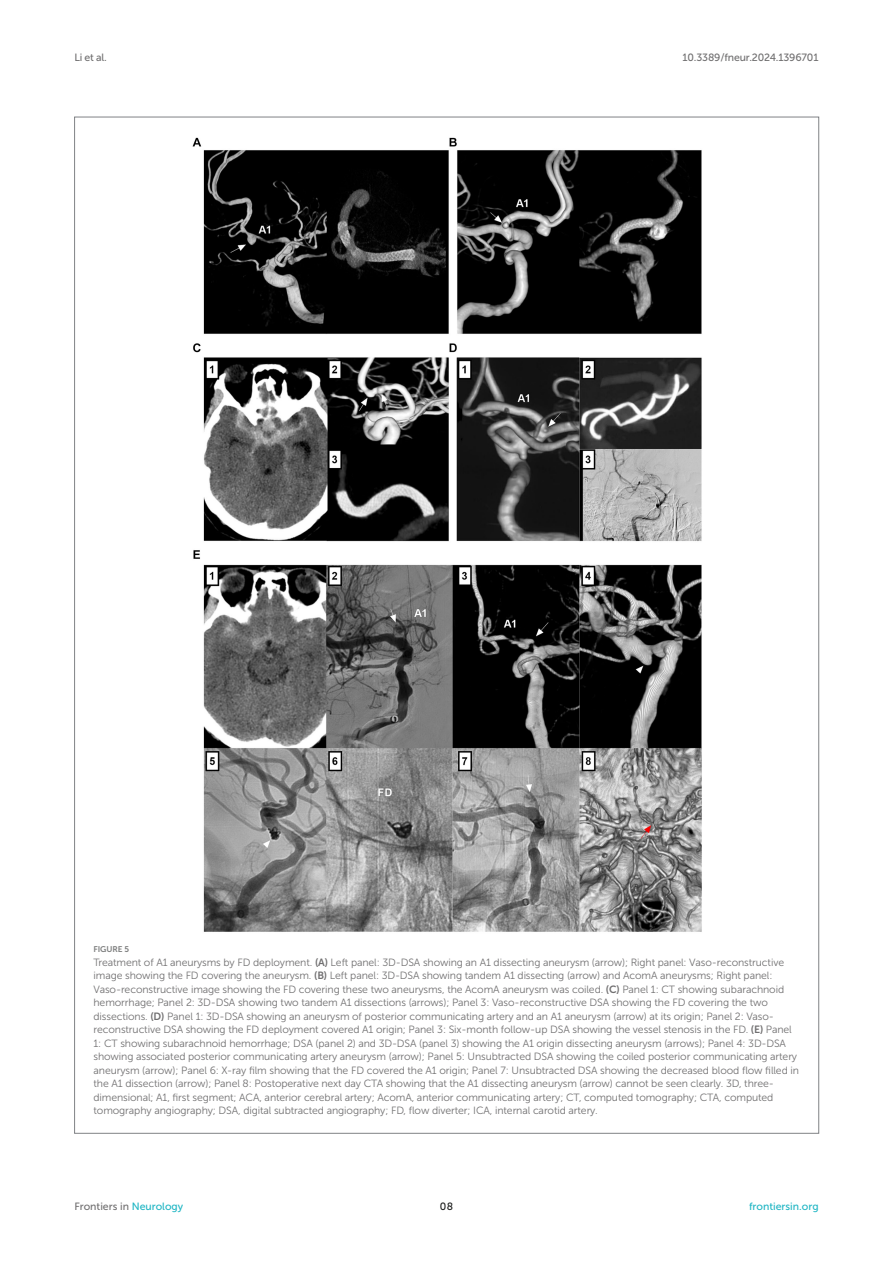
<style>
.page{position:relative;width:893px;height:1263px;background:#fff}
.page>*{position:absolute;margin:0;border:0;box-sizing:border-box;transform-origin:0 0}
.FIG_LEG{font:10.5px/13.5px "Museo Sans 300";letter-spacing:-.01em;color:#706f70}
.t1{font:10.5px "Museo Sans 500";letter-spacing:-.015em;color:#706f70}
.t2{font:10.5px "Museo Sans 500";color:#1db5c3}
.t3{font:10.5px "Museo Sans 500";color:#1b1c1b}
.FIG_HD{font:8.25px "Museo Sans 700";letter-spacing:-.01em;color:#7e7f7f}
.s1{font-family:"Museo Sans 700"}
.s2{color:#1db5c3}
</style>
<div class="page">
<img style="left:192px;top:137px;width:510px;height:795px">
<p class="t1" style="left:74px;top:51px;width:34px">Li et al.</p>
<p class="t1" style="left:683px;top:51px;width:137px">10.3389/fneur.2024.1396701</p>
<p class="FIG_HD" style="left:94px;top:945px;width:37px">FIGURE 5</p>
<p class="FIG_LEG" style="left:94px;top:955px;width:707px">Treatment of A1 aneurysms by FD deployment. <span class="s1">(A)</span> Left panel: 3D-DSA showing an A1 dissecting aneurysm (arrow); Right panel: Vaso-reconstructive image showing the FD covering the aneurysm. <span class="s1">(B)</span> Left panel: 3D-DSA showing tandem A1 dissecting (arrow) and AcomA aneurysms; Right panel:<br>Vaso-reconstructive image showing the FD covering these two aneurysms, the AcomA aneurysm was coiled. <span class="s1">(C)</span> Panel 1: CT showing subarachnoid hemorrhage; Panel 2: 3D-DSA showing two tandem A1 dissections (arrows); Panel 3: Vaso-reconstructive DSA showing the FD covering the two dissections. <span class="s1">(D)</span> Panel 1: 3D-DSA showing an aneurysm of posterior communicating artery and an A1 aneurysm (arrow) at its origin; Panel 2: Vaso&shy;reconstructive DSA showing the FD deployment covered A1 origin; Panel 3: Six-month follow-up DSA showing the vessel stenosis in the FD. <span class="s1">(E)</span> Panel 1: CT showing subarachnoid hemorrhage; DSA (panel 2) and 3D-DSA (panel 3) showing the A1 origin dissecting aneurysm (arrows); Panel 4: 3D-DSA showing associated posterior communicating artery aneurysm (arrow); Panel 5: Unsubtracted DSA showing the coiled posterior communicating artery aneurysm (arrow); Panel 6: X-ray film showing that the FD covered the A1 origin; Panel 7: Unsubtracted DSA showing the decreased blood flow filled in the A1 dissection (arrow); Panel 8: Postoperative next day CTA showing that the A1 dissecting aneurysm (arrow) cannot be seen clearly. 3D, three&shy;dimensional; A1, first segment; ACA, anterior cerebral artery; AcomA, anterior communicating artery; CT, computed tomography; CTA, computed tomography angiography; DSA, digital subtracted angiography; FD, flow diverter; ICA, internal carotid artery.</p>
<p class="t1" style="left:74px;top:1200px;width:110px">Frontiers in <span class="s2">Neurology</span></p>
<p class="t3" style="left:440px;top:1200px;width:15px">08</p>
<p class="t2" style="left:749px;top:1200px;width:71px">frontiersin.org</p>
</div>
